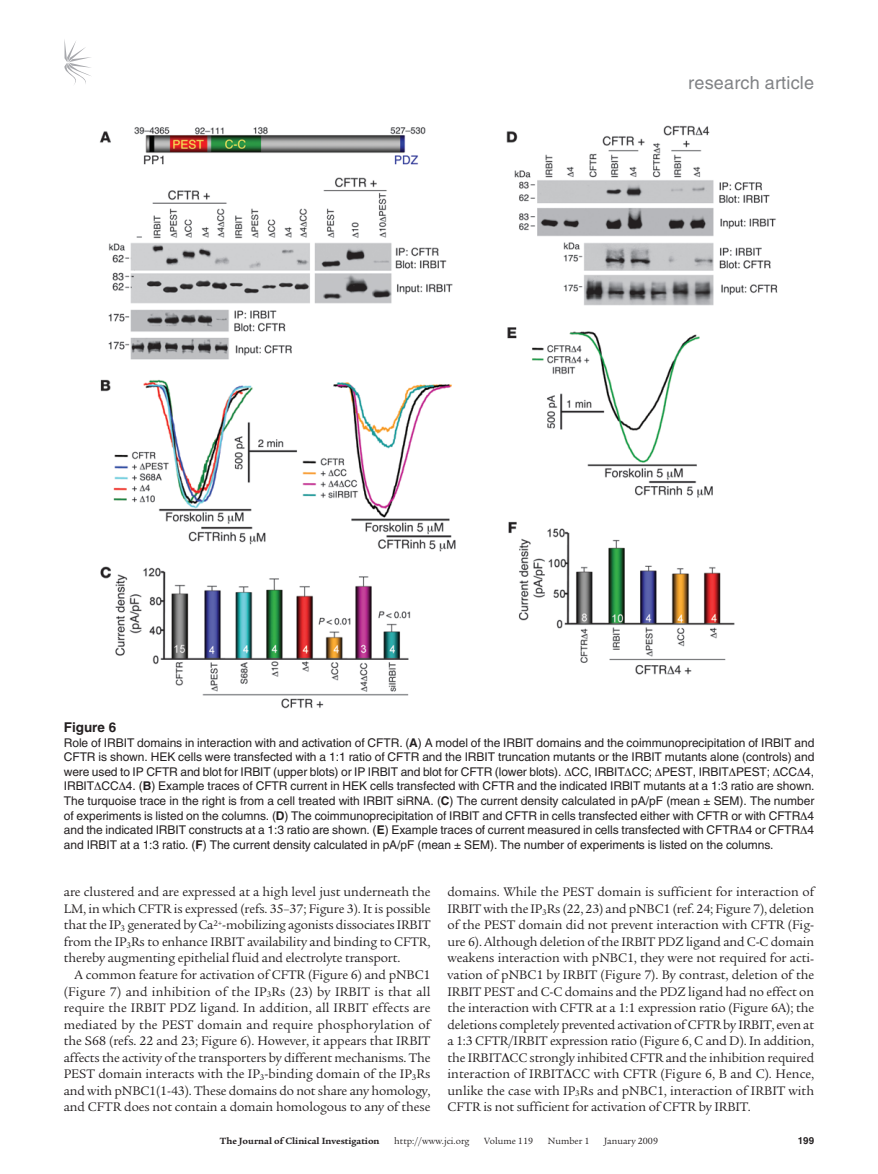
<style>
.page{position:relative;width:878px;height:1174px;background:#fff}
.page>*{position:absolute;margin:0;border:0;box-sizing:border-box;transform-origin:0 0}
.t1{font:18px "Helvetica LT Std";letter-spacing:.01em;color:#808285}
.t2{font:13.5px/16.5px "Legacy Serif Std";letter-spacing:-.01em;color:#231f20;text-align:justify}
.t3{font:700 13.5px "Helvetica LT Std";color:#231f20}
.t4{font:12px/14.7px "Helvetica LT Std";letter-spacing:-.005em;color:#231f20;text-align:justify}
.t5{font:9.75px "Legacy Serif Std";color:#231f20}
.t6{font:700 9.75px "Legacy Serif Std";color:#231f20}
.t7{font:700 9.75px "Helvetica LT Std";color:#231f20}
.s1{font-weight:700}
</style>
<div class="page">
<svg style="left:64px;top:39px;width:27px;height:46px"></svg>
<img style="left:99px;top:125px;width:679px;height:584px">
<h1 class="t1" style="left:688px;top:72px;width:127px">research article</h1>
<p class="t3" style="left:64px;top:719px;width:54px">Figure 6</p>
<p class="t4" style="left:64px;top:735px;width:752px">Role of IRBIT domains in interaction with and activation of CFTR. (<span class="s1">A</span>) A model of the IRBIT domains and the coimmunoprecipitation of IRBIT and CFTR is shown. HEK cells were transfected with a 1:1 ratio of CFTR and the IRBIT truncation mutants or the IRBIT mutants alone (controls) and were used to IP CFTR and blot for IRBIT (upper blots) or IP IRBIT and blot for CFTR (lower blots). CC, IRBIT CC; PEST, IRBIT PEST; CC 4, IRBIT CC 4. (<span class="s1">B</span>) Example traces of CFTR current in HEK cells transfected with CFTR and the indicated IRBIT mutants at a 1:3 ratio are shown.<br>The turquoise trace in the right is from a cell treated with IRBIT siRNA. (<span class="s1">C</span>) The current density calculated in pA/pF (mean ± SEM). The number of experiments is listed on the columns. (<span class="s1">D</span>) The coimmunoprecipitation of IRBIT and CFTR in cells transfected either with CFTR or with CFTR 4 and the indicated IRBIT constructs at a 1:3 ratio are shown. (<span class="s1">E</span>) Example traces of current measured in cells transfected with CFTR 4 or CFTR 4 and IRBIT at a 1:3 ratio. (<span class="s1">F</span>) The current density calculated in pA/pF (mean ± SEM). The number of experiments is listed on the columns.</p>
<p class="t2" style="left:64px;top:884px;width:368px">are clustered and are expressed at a high level just underneath the LM, in which CFTR is expressed (refs. 35–37; Figure 3). It is possible that the IP<sub>3</sub> generated by Ca<sup>2+</sup>-mobilizing agonists dissociates IRBIT from the IP<sub>3</sub>Rs to enhance IRBIT availability and binding to CFTR, thereby augmenting epithelial fluid and electrolyte transport.</p>
<p class="t2" style="left:64px;top:966px;width:368px;text-indent:11px">A common feature for activation of CFTR (Figure 6) and pNBC1 (Figure 7) and inhibition of the IP<sub>3</sub>Rs (23) by IRBIT is that all require the IRBIT PDZ ligand. In addition, all IRBIT effects are mediated by the PEST domain and require phosphorylation of the S68 (refs. 22 and 23; Figure 6). However, it appears that IRBIT affects the activity of the transporters by different mechanisms. The PEST domain interacts with the IP<sub>3</sub>-binding domain of the IP<sub>3</sub>Rs and with pNBC1(1-43). These domains do not share any homology, and CFTR does not contain a domain homologous to any of these</p>
<p class="t2" style="left:447px;top:884px;width:368px">domains. While the PEST domain is sufficient for interaction of IRBIT with the IP<sub>3</sub>Rs (22, 23) and pNBC1 (ref. 24; Figure 7), deletion of the PEST domain did not prevent interaction with CFTR (Fig&shy;ure 6). Although deletion of the IRBIT PDZ ligand and C-C domain weakens interaction with pNBC1, they were not required for acti&shy;vation of pNBC1 by IRBIT (Figure 7). By contrast, deletion of the IRBIT PEST and C-C domains and the PDZ ligand had no effect on the interaction with CFTR at a 1:1 expression ratio (Figure 6A); the deletions completely prevented activation of CFTR by IRBIT, even at a 1:3 CFTR/IRBIT expression ratio (Figure 6, C and D). In addition, the IRBIT CC strongly inhibited CFTR and the inhibition required interaction of IRBIT CC with CFTR (Figure 6, B and C). Hence, unlike the case with IP<sub>3</sub>Rs and pNBC1, interaction of IRBIT with CFTR is not sufficient for activation of CFTR by IRBIT.</p>
<p class="t6" style="left:220px;top:1135px;width:161px">The Journal of Clinical Investigation</p>
<p class="t5" style="left:394px;top:1135px;width:77px">http://www.jci.org</p>
<p class="t5" style="left:484px;top:1135px;width:50px">Volume 119</p>
<p class="t5" style="left:548px;top:1135px;width:43px">Number 1</p>
<p class="t5" style="left:604px;top:1135px;width:55px">January 2009</p>
<p class="t7" style="left:797px;top:1134px;width:18px">199</p>
</div>
